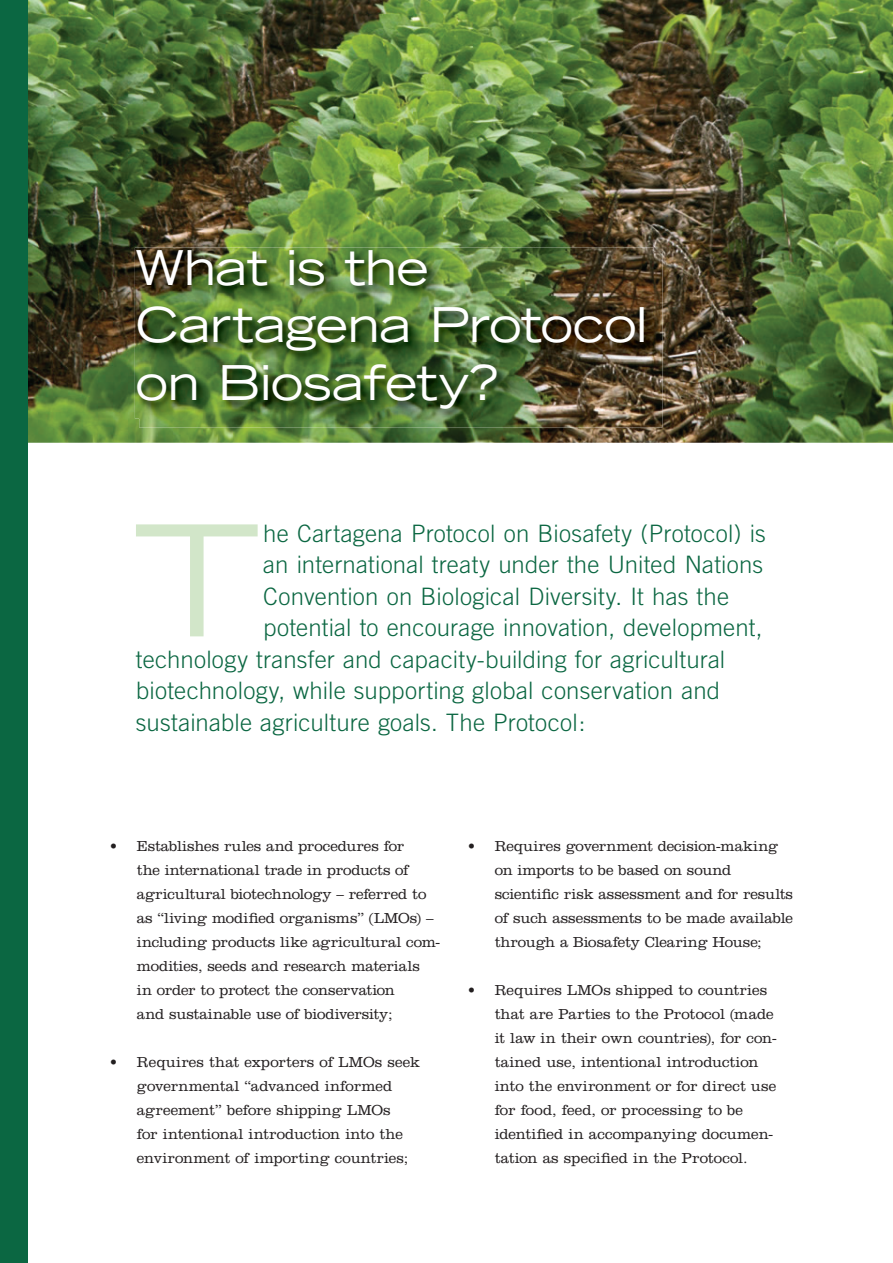
<style>
.page{position:relative;width:893px;height:1263px;background:#fff}
.page>*{position:absolute;margin:0;border:0;box-sizing:border-box;transform-origin:0 0}
.t1{font:expanded 154.05px "Trade Gothic LH";color:#d2e6c9}
.t2{font:expanded 48px/57.6px "Trade Gothic LH";letter-spacing:-.01em;color:#fff}
.t3{font:300 24px "Trade Gothic";letter-spacing:.01em;color:#0b6742}
.t4{font:300 15px/24px "Clarendon";color:#231f20}
</style>
<div class="page">
<img style="left:28px;top:0;width:865px;height:443px">
<img style="left:139px;top:252px;width:523px;height:176px">
<img style="left:135px;top:248px;width:519px;height:171px">
<img style="left:139px;top:252px;width:515px;height:167px">
<div style="left:0;top:0;width:28px;height:1263px;background:#0b6742"></div>
<h2 class="t2" style="left:136px;top:237px;width:513px">What is the<br>Cartagena Protocol on Biosafety?</h2>
<h1 class="t1" style="left:133px;top:480px;width:130px">T</h1>
<h3 class="t3" style="left:263px;top:519px;width:504px">he Cartagena Protocol on Biosafety (Protocol) is</h3>
<h3 class="t3" style="left:263px;top:551px;width:501px">an international treaty under the United Nations</h3>
<h3 class="t3" style="left:263px;top:582px;width:467px">Convention on Biological Diversity. It has the</h3>
<h3 class="t3" style="left:263px;top:613px;width:501px">potential to encourage innovation, development,</h3>
<h3 class="t3" style="left:136px;top:645px;width:591px">technology transfer and capacity-building for agricultural</h3>
<h3 class="t3" style="left:136px;top:676px;width:586px">bio technology, while supporting global conservation and</h3>
<h3 class="t3" style="left:136px;top:708px;width:451px">sus tainable agriculture goals. The Protocol:</h3>
<p class="t4" style="left:137px;top:834px;width:305px;text-indent:-27px">• Establishes rules and procedures for<br>the international trade in products of agricultural biotechnology – referred to as “living modified organisms” (LMOs) – including products like agricultural com&shy;modities, seeds and research materials<br>in order to protect the conservation<br>and sustainable use of biodiversity;</p>
<p class="t4" style="left:137px;top:1050px;width:285px;text-indent:-27px">• Requires that exporters of LMOs seek governmental “advanced informed agreement” before shipping LMOs<br>for intentional introduction into the environment of importing countries;</p>
<p class="t4" style="left:495px;top:834px;width:300px;text-indent:-27px">• Requires government decision-making on imports to be based on sound scientific risk assessment and for results of such assessments to be made available through a Biosafety Clearing House;</p>
<p class="t4" style="left:495px;top:978px;width:284px;text-indent:-27px">• Requires LMOs shipped to countries that are Parties to the Protocol (made it law in their own countries), for con&shy;tained use, intentional introduction into the environment or for direct use for food, feed, or processing to be identified in accompanying documen&shy;tation as specified in the Protocol.</p>
</div>
